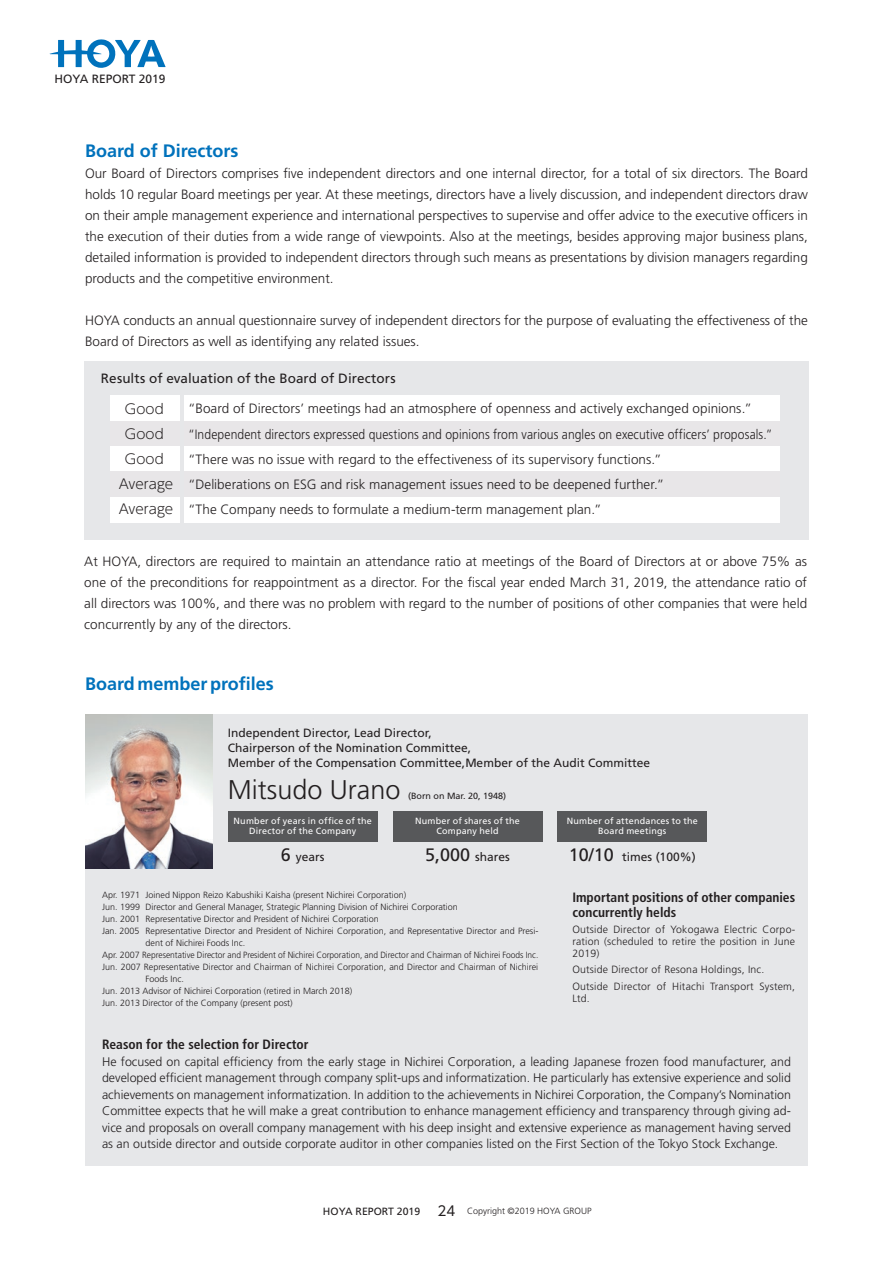
<style>
.page{position:relative;width:893px;height:1263px;background:#fff}
.page>*{position:absolute;margin:0;border:0;box-sizing:border-box;transform-origin:0 0}
.t1{font:300 27px "Frutiger LT Std";color:#231f20}
.t2{font:700 18px "Frutiger LT Std";color:#0072bc}
.t3{font:18px "Frutiger LT Std";color:#231f20}
.t4{font:300 13.5px/21px "Frutiger LT Std";color:#231f20;text-align:justify}
.t5{font:300 13.5px "Frutiger";letter-spacing:.005em;color:#231f20}
.t6{font:300 13.5px/25.5px "UD Shin Go Pro";letter-spacing:.02em;color:#231f20}
.t7{font:300 13.5px "Frutiger";letter-spacing:.005em;color:#231f20;scale:.9 1}
.t8{font:700 condensed 13.5px/15px "Frutiger LT Std";color:#231f20}
.t9{font:13.5px "Frutiger";letter-spacing:.005em;color:#231f20}
.t10{font:300 13.5px "UD Shin Go Pro";letter-spacing:-.01em;color:#231f20}
.t11{font:13.5px "UD Shin Go Pro";color:#231f20}
.t12{font:300 12.45px/16.5px "Frutiger LT Std";color:#231f20;text-align:justify}
.t13{font:12px/15px "Frutiger LT Std";color:#231f20}
.t14{font:300 10.5px/12px "Frutiger LT Std";letter-spacing:.02em;color:#231f20}
.t15{font:10.5px "Frutiger LT Std";color:#231f20}
.t16{font:300 9px "Frutiger LT Std";color:#231f20}
.t17{font:9px/10.5px "Frutiger LT Std";letter-spacing:.02em;color:#fff;text-align:center}
.t18{font:9px "Frutiger LT Std";color:#231f20}
</style>
<div class="page">
<svg style="left:49px;top:39px;width:117px;height:29px"></svg>
<div style="left:84px;top:361px;width:725px;height:179px;background:#e6e7e9"></div>
<div style="left:110px;top:396px;width:670px;height:25px;background:#fff"></div>
<div style="left:110px;top:446px;width:670px;height:25px;background:#fff"></div>
<div style="left:110px;top:497px;width:670px;height:25px;background:#fff"></div>
<hr style="left:180px;top:392px;width:3px;height:137px;background:#e6e7e9">
<div style="left:85px;top:714px;width:723px;height:155px;background:#e6e7e9"></div>
<div style="left:85px;top:1021px;width:723px;height:144px;background:#e6e7e9"></div>
<img style="left:85px;top:714px;width:128px;height:155px">
<div style="left:85px;top:869px;width:466px;height:152px;background:#e6e7e9"></div>
<div style="left:551px;top:869px;width:257px;height:152px;background:#e6e7e9"></div>
<div style="left:228px;top:811px;width:150px;height:30px;background:#57585a"></div>
<div style="left:393px;top:811px;width:149px;height:30px;background:#57585a"></div>
<div style="left:557px;top:811px;width:150px;height:30px;background:#57585a"></div>
<p class="t13" style="left:54px;top:71px;width:113px">HOYA REPORT 2019</p>
<h2 class="t2" style="left:85px;top:141px;width:155px">Board of Directors</h2>
<p class="t4" style="left:85px;top:163px;width:724px">Our Board of Directors comprises five independent directors and one internal director, for a total of six directors. The Board holds 10 regular Board meetings per year. At these meetings, directors have a lively discussion, and independent directors draw on their ample management experience and international perspectives to supervise and offer advice to the executive officers in the execution of their duties from a wide range of viewpoints. Also at the meetings, besides approving major business plans, detailed information is provided to independent directors through such means as presentations by division managers regarding products and the competitive environment.</p>
<p class="t4" style="left:85px;top:310px;width:724px">HOYA conducts an annual questionnaire survey of independent directors for the purpose of evaluating the effectiveness of the<br>Board of Directors as well as identifying any related issues.</p>
<p class="t6" style="left:85px;top:365px;width:597px">HOYA conducts<br>the effectiveness of the Board of Directors as well as identifying any related issues 。.</p>
<p class="t9" style="left:101px;top:370px;width:296px">Results of evaluation of the Board of Directors</p>
<p class="t6" style="left:125px;top:395px;width:40px">Good</p>
<p class="t5" style="left:188px;top:401px;width:565px">“Board of Directors’ meetings had an atmosphere of openness and actively exchanged opinions “.</p>
<p class="t6" style="left:125px;top:421px;width:40px">Good</p>
<p class="t7" style="left:188px;top:426px;width:651px">“Independent directors expressed questions and opinions from various angles on executive officers’ proposals “.</p>
<p class="t6" style="left:125px;top:446px;width:40px">Good</p>
<p class="t5" style="left:188px;top:451px;width:475px">“There was no issue with regard to the effectiveness of its supervisory functions “.</p>
<p class="t10" style="left:119px;top:473px;width:56px">Average</p>
<p class="t5" style="left:188px;top:476px;width:478px">“Deliberations on ESG and risk management issues need to be deepened further“.</p>
<p class="t10" style="left:119px;top:498px;width:56px">Average</p>
<p class="t5" style="left:188px;top:501px;width:415px">“The Company needs to formulate a medium-term management plan “.</p>
<p class="t4" style="left:84px;top:551px;width:724px">At HOYA, directors are required to maintain an attendance ratio at meetings of the Board of Directors at or above 75% as one of the preconditions for reappointment as a director. For the fiscal year ended March 31, 2019, the attendance ratio of all directors was 100%, and there was no problem with regard to the number of positions of other companies that were held concurrently by any of the directors.</p>
<h2 class="t2" style="left:85px;top:673px;width:190px">Boardmemberprofiles</h2>
<p class="t13" style="left:228px;top:725px;width:424px">Independent Director, Lead Director,<br>Chairperson of the Nomination Committee,<br>Member of the Compensation Committee,Member of the Audit Committee</p>
<p class="t18" style="left:408px;top:790px;width:100px">(Born on Mar. 20, 1948(</p>
<h1 class="t1" style="left:228px;top:774px;width:174px">Mitsudo Urano</h1>
<p class="t17" style="left:234px;top:815px;width:140px">Number of years in office of the<br>Director of the Company</p>
<p class="t17" style="left:415px;top:815px;width:106px">Number of shares of the<br>Company held</p>
<p class="t17" style="left:567px;top:815px;width:133px">Number of attendances to the<br>Board meetings</p>
<p class="t13" style="left:622px;top:849px;width:75px">times )100%(</p>
<h2 class="t3" style="left:281px;top:844px;width:12px">6</h2>
<h2 class="t3" style="left:425px;top:844px;width:47px">5,000</h2>
<h2 class="t3" style="left:569px;top:844px;width:47px">10/10</h2>
<p class="t13" style="left:475px;top:849px;width:36px">shares</p>
<p class="t13" style="left:296px;top:849px;width:30px">years</p>
<p class="t16" style="left:146px;top:890px;width:262px">Joined Nippon Reizo Kabushiki Kaisha (present Nichirei Corporation(</p>
<p class="t16" style="left:102px;top:890px;width:40px">Apr. 1971</p>
<p class="t16" style="left:146px;top:902px;width:314px">Director and General Manager, Strategic Planning Division of Nichirei Corporation</p>
<p class="t16" style="left:102px;top:902px;width:40px">Jun. 1999</p>
<p class="t16" style="left:102px;top:914px;width:40px">Jun. 2001</p>
<p class="t16" style="left:146px;top:914px;width:235px">Representative Director and President of Nichirei Corporation</p>
<p class="t16" style="left:146px;top:926px;width:394px">Representative Director and President of Nichirei Corporation, and Representative Director and Presi-</p>
<p class="t16" style="left:102px;top:926px;width:39px">Jan. 2005</p>
<p class="t16" style="left:102px;top:950px;width:438px">Apr. 2007 Representative Director and President of Nichirei Corporation, and Director and Chairman of Nichirei Foods Inc.</p>
<p class="t16" style="left:102px;top:962px;width:438px">Jun. 2007 Representative Director and Chairman of Nichirei Corporation, and Director and Chairman of Nichirei</p>
<p class="t16" style="left:146px;top:974px;width:40px">Foods Inc.</p>
<p class="t16" style="left:102px;top:986px;width:252px">Jun. 2013 Advisor of Nichirei Corporation (retired in March 2018(</p>
<p class="t16" style="left:102px;top:998px;width:192px">Jun. 2013 Director of the Company (present post(</p>
<p class="t16" style="left:146px;top:938px;width:101px">dent of Nichirei Foods Inc.</p>
<p class="t8" style="left:572px;top:890px;width:224px">Important positions of other companies concurrently helds</p>
<p class="t14" style="left:572px;top:936px;width:224px">ration (scheduled to retire the position in June</p>
<p class="t14" style="left:656px;top:924px;width:11px">of</p>
<p class="t14" style="left:572px;top:924px;width:37px">Outside</p>
<p class="t14" style="left:572px;top:948px;width:29px">2019(</p>
<p class="t14" style="left:572px;top:964px;width:194px">Outside Director of Resona Holdings, Inc.</p>
<p class="t14" style="left:759px;top:980px;width:37px">System,</p>
<p class="t14" style="left:671px;top:924px;width:50px">Yokogawa</p>
<p class="t14" style="left:724px;top:924px;width:34px">Electric</p>
<p class="t14" style="left:613px;top:924px;width:38px">Director</p>
<p class="t14" style="left:763px;top:924px;width:34px">Corpo-</p>
<p class="t14" style="left:657px;top:980px;width:11px">of</p>
<p class="t14" style="left:572px;top:980px;width:37px">Outside<br>Ltd.</p>
<p class="t14" style="left:672px;top:980px;width:34px">Hitachi</p>
<p class="t14" style="left:614px;top:980px;width:38px">Director</p>
<p class="t14" style="left:710px;top:980px;width:45px">Transport</p>
<p class="t8" style="left:102px;top:1037px;width:208px">Reason for the selection for Director</p>
<p class="t12" style="left:102px;top:1053px;width:690px">He focused on capital efficiency from the early stage in Nichirei Corporation a, leading Japanese frozen food manufacturer, and developed efficient management through company split-ups and informatization. He particularly has extensive experience and solid achievements on management informatization In. addition to the achievements in Nichirei Corporation, the Company s’ Nomination</p>
<p class="t12" style="left:102px;top:1119px;width:690px">vice and proposals on overall company management with his deep insight and extensive experience as management having served</p>
<p class="t12" style="left:102px;top:1103px;width:690px">Committee expects that he will make a great contribution to enhance management efficiency and transparency through giving ad-</p>
<p class="t12" style="left:102px;top:1136px;width:678px">as an outside director and outside corporate auditor in other companies listed on the First Section of the Tokyo Stock Exchange.</p>
<p class="t15" style="left:323px;top:1205px;width:99px">HOYA REPORT 2019</p>
<p class="t11" style="left:438px;top:1200px;width:19px">24</p>
<p class="t16" style="left:467px;top:1206px;width:126px">Copyright ©2019 HOYA GROUP</p>
</div>
